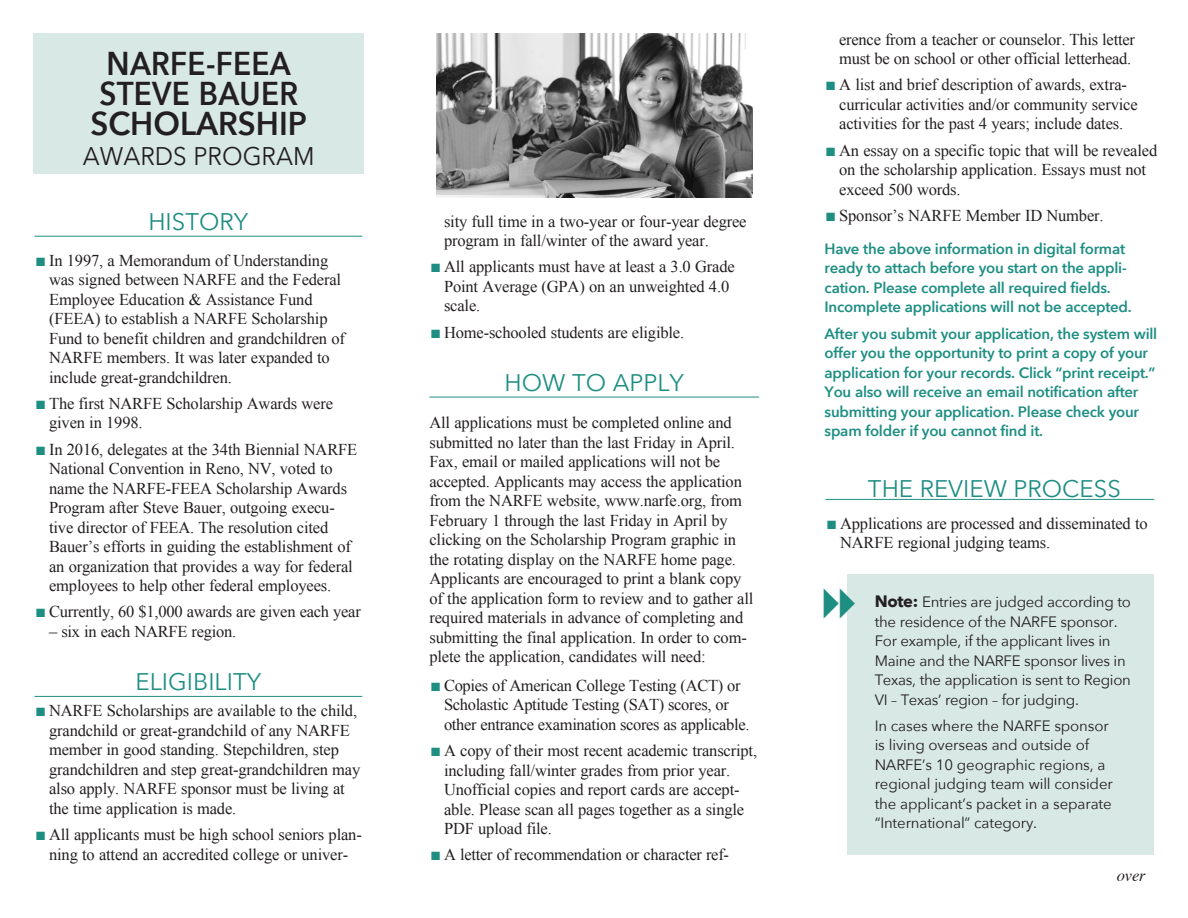
<style>
.page{position:relative;width:1188px;height:918px;background:#fff}
.page>*{position:absolute;margin:0;border:0;box-sizing:border-box;transform-origin:0 0}
.t1{font:600 33px/30px "Avenir Next";letter-spacing:.01em;color:#231f20;text-align:center;scale:.9 1}
.t2{font:25.5px "Avenir Next";color:#231f20;scale:.95 1}
.t3{font:24px "Avenir Next";color:#1e8e83}
.t4{font:16.5px/19.5px "Times New Roman";letter-spacing:-.01em;color:#231f20}
.t5{font:italic 16.5px "Times";color:#231f20}
.t6{font:600 15px/19.5px "Avenir Next";letter-spacing:-.015em;color:#1e8e83}
.t7{font:15px/19.5px "Avenir Next";letter-spacing:-.02em;color:#231f20}
.s1{color:#1e8e83}
.s2{font-weight:700;font-size:16.5px}
</style>
<div class="page">
<hr style="left:34px;top:236px;width:328px;height:1px;background:#1e8e83">
<hr style="left:34px;top:696px;width:328px;height:1px;background:#1e8e83">
<hr style="left:826px;top:499px;width:328px;height:1px;background:#1e8e83">
<hr style="left:429px;top:397px;width:330px;height:1px;background:#1e8e83">
<div style="left:34px;top:33px;width:330px;height:141px;background:#d8e8e5"></div>
<div style="left:848px;top:575px;width:306px;height:280px;background:#d8e8e5"></div>
<img style="left:436px;top:33px;width:316px;height:164px">
<svg style="left:847px;top:588px;width:1px;height:30px"></svg>
<h1 class="t1" style="left:90px;top:48px;width:242px">NARFE-FEEA<br>STEVE BAUER<br>SCHOLARSHIP</h1>
<h2 class="t2" style="left:83px;top:135px;width:245px">AWARDS PROGRAM</h2>
<h3 class="t3" style="left:148px;top:201px;width:101px">HISTORY</h3>
<p class="t4" style="left:49px;top:250px;width:297px;text-indent:-13px"><span class="s1">■</span> In 1997, a Memorandum of Understanding was signed between NARFE and the Federal Employee Education &amp; Assistance Fund (FEEA) to establish a NARFE Scholarship Fund to benefit children and grandchildren of NARFE members. It was later expanded to include great-grandchildren.</p>
<p class="t4" style="left:49px;top:393px;width:286px;text-indent:-13px"><span class="s1">■</span> The first NARFE Scholarship Awards were given in 1998.</p>
<p class="t4" style="left:49px;top:439px;width:310px;text-indent:-13px"><span class="s1">■</span> In 2016, delegates at the 34th Biennial NARFE National Convention in Reno, NV, voted to name the NARFE-FEEA Scholarship Awards Program after Steve Bauer, outgoing execu&shy;tive director of FEEA. The resolution cited Bauer’s efforts in guiding the establishment of an organization that provides a way for federal employees to help other federal employees.</p>
<p class="t4" style="left:36px;top:602px;width:326px"><span class="s1">■</span> Currently, 60 $1,000 awards are given each year</p>
<p class="t4" style="left:49px;top:621px;width:189px">– six in each NARFE region.</p>
<h3 class="t3" style="left:136px;top:662px;width:127px">ELIGIBILITY</h3>
<p class="t4" style="left:49px;top:701px;width:313px;text-indent:-13px"><span class="s1">■</span> NARFE Scholarships are available to the child, grandchild or great-grandchild of any NARFE member in good standing. Stepchildren, step grandchildren and step great-grandchildren may also apply. NARFE sponsor must be living at the time application is made.</p>
<p class="t4" style="left:36px;top:825px;width:327px;text-align:center"><span class="s1">■</span> All applicants must be high school seniors plan&shy;ning to attend an accredited college or univer-</p>
<p class="t4" style="left:444px;top:211px;width:304px">sity full time in a two-year or four-year degree program in fall/winter of the award year.</p>
<p class="t4" style="left:444px;top:257px;width:292px;text-indent:-13px"><span class="s1">■</span> All applicants must have at least a 3.0 Grade<br>Point Average (GPA) on an unweighted 4.0 scale.</p>
<p class="t4" style="left:431px;top:322px;width:255px"><span class="s1">■</span> Home-schooled students are eligible.</p>
<h3 class="t3" style="left:505px;top:362px;width:181px">HOW TO APPLY</h3>
<p class="t4" style="left:429px;top:413px;width:326px">All applications must be completed online and submitted no later than the last Friday in April.<br>Fax, email or mailed applications will not be accepted. Applicants may access the application from the NARFE website, www.narfe.org, from February 1 through the last Friday in April by clicking on the Scholarship Program graphic in the rotating display on the NARFE home page.<br>Applicants are encouraged to print a blank copy of the application form to review and to gather all required materials in advance of completing and submitting the final application. In order to com&shy;plete the application, candidates will need:</p>
<p class="t4" style="left:444px;top:675px;width:307px;text-indent:-13px"><span class="s1">■</span> Copies of American College Testing (ACT) or<br>Scholastic Aptitude Testing (SAT) scores, or other entrance examination scores as applicable.</p>
<p class="t4" style="left:444px;top:741px;width:315px;text-indent:-13px"><span class="s1">■</span> A copy of their most recent academic transcript, including fall/winter grades from prior year.<br>Unofficial copies and report cards are accept&shy;able. Please scan all pages together as a single PDF upload file.</p>
<p class="t4" style="left:431px;top:845px;width:300px"><span class="s1">■</span> A letter of recommendation or character ref-</p>
<p class="t4" style="left:839px;top:29px;width:297px">erence from a teacher or counselor. This letter must be on school or other official letterhead.</p>
<p class="t4" style="left:839px;top:75px;width:300px;text-indent:-13px"><span class="s1">■</span> A list and brief description of awards, extra&shy;curricular activities and/or community service activities for the past 4 years; include dates.</p>
<p class="t4" style="left:839px;top:140px;width:320px;text-indent:-13px"><span class="s1">■</span> An essay on a specific topic that will be revealed on the scholarship application. Essays must not exceed 500 words.</p>
<p class="t4" style="left:826px;top:205px;width:279px"><span class="s1">■</span> Sponsor’s NARFE Member ID Number.</p>
<p class="t6" style="left:825px;top:238px;width:309px">Have the above information in digital format ready to attach before you start on the appli&shy;cation. Please complete all required fields.<br>Incomplete applications will not be accepted.</p>
<p class="t6" style="left:825px;top:323px;width:334px">After you submit your application, the system will offer you the opportunity to print a copy of your application for your records. Click “print receipt.” You also will receive an email notification after submitting your application. Please check your spam folder if you cannot find it.</p>
<h3 class="t3" style="left:868px;top:468px;width:254px">THE REVIEW PROCESS</h3>
<p class="t4" style="left:840px;top:513px;width:309px;text-indent:-13px"><span class="s1">■</span> Applications are processed and disseminated to<br>NARFE regional judging teams.</p>
<p class="t7" style="left:875px;top:592px;width:258px"><span class="s2">Note:</span> Entries are judged according to the residence of the NARFE sponsor.<br>For example, if the applicant lives in Maine and the NARFE sponsor lives in Texas, the application is sent to Region VI – Texas’ region – for judging.</p>
<p class="t7" style="left:875px;top:715px;width:240px">In cases where the NARFE sponsor is living overseas and outside of NARFE’s 10 geographic regions, a regional judging team will consider the applicant’s packet in a separate “International” category.</p>
<p class="t5" style="left:1117px;top:861px;width:30px">over</p>
</div>
